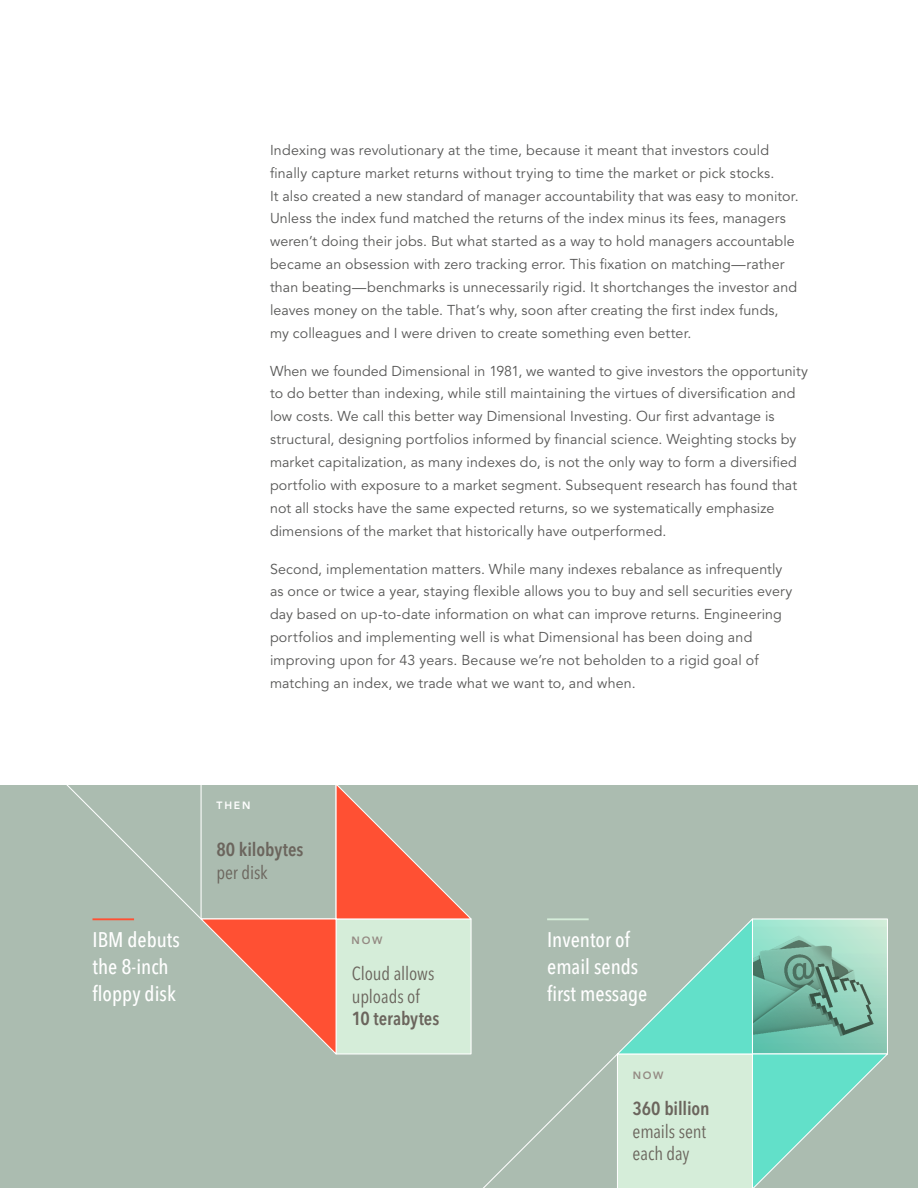
<style>
.page{position:relative;width:918px;height:1188px;background:#fff}
.page>*{position:absolute;margin:0;border:0;box-sizing:border-box;transform-origin:0 0}
.t1{font:500 condensed 21px/27px "Avenir Next LT Pro";color:#fff}
.t2{font:condensed 18.75px/22.5px "Avenir Next LT Pro";letter-spacing:-.005em;color:#6b655d}
.t3{font:600 condensed 18.75px "Avenir Next LT Pro";letter-spacing:-.005em;color:#6b655d}
.t4{font:14.25px/22.8px "Avenir LT Std";letter-spacing:.01em;color:#575756}
.t5{font:800 10.5px "Avenir LT Std";letter-spacing:.165em;color:#948a83}
.t6{font:800 10.5px "Avenir LT Std";color:#fff}
</style>
<div class="page">
<div style="left:0;top:785px;width:918px;height:403px;background:#abbcb0"></div>
<svg style="left:66px;top:785px;width:822px;height:403px"></svg>
<p class="t4" style="left:270px;top:139px;width:530px">Indexing was revolutionary at the time, because it meant that investors could finally capture market returns without trying to time the market or pick stocks.<br>It also created a new standard of manager accountability that was easy to monitor.<br>Unless the index fund matched the returns of the index minus its fees, managers weren’t doing their jobs. But what started as a way to hold managers accountable became an obsession with zero tracking error. This fixation on matching—rather than beating—benchmarks is unnecessarily rigid. It shortchanges the investor and leaves money on the table. That’s why, soon after creating the first index funds, my colleagues and I were driven to create something even better.</p>
<p class="t4" style="left:270px;top:360px;width:540px">When we founded Dimensional in 1981, we wanted to give investors the opportunity to do better than indexing, while still maintaining the virtues of diversification and low costs. We call this better way Dimensional Investing. Our first advantage is structural, designing portfolios informed by financial science. Weighting stocks by market capitalization, as many indexes do, is not the only way to form a diversified portfolio with exposure to a market segment. Subsequent research has found that not all stocks have the same expected returns, so we systematically emphasize dimensions of the market that historically have outperformed.</p>
<p class="t4" style="left:270px;top:558px;width:524px">Second, implementation matters. While many indexes rebalance as infrequently as once or twice a year, staying flexible allows you to buy and sell securities every day based on up-to-date information on what can improve returns. Engineering portfolios and implementing well is what Dimensional has been doing and improving upon for 43 years. Because we’re not beholden to a rigid goal of matching an index, we trade what we want to, and when.</p>
<p class="t6" style="left:217px;top:799px;width:35px">THEN</p>
<h2 class="t3" style="left:216px;top:838px;width:88px">80 kilobytes</h2>
<h2 class="t2" style="left:216px;top:861px;width:53px">per disk</h2>
<h1 class="t1" style="left:93px;top:926px;width:89px">IBM debuts the 8-inch floppy disk</h1>
<p class="t5" style="left:352px;top:934px;width:32px">NOW</p>
<h2 class="t2" style="left:352px;top:962px;width:84px">Cloud allows uploads of</h2>
<h2 class="t3" style="left:352px;top:1007px;width:89px">10 terabytes</h2>
<h1 class="t1" style="left:547px;top:926px;width:102px">Inventor of email sends first message</h1>
<p class="t5" style="left:633px;top:1069px;width:32px">NOW</p>
<h2 class="t3" style="left:633px;top:1097px;width:79px">360 billion</h2>
<h2 class="t2" style="left:633px;top:1120px;width:75px">emails sent each day</h2>
</div>
